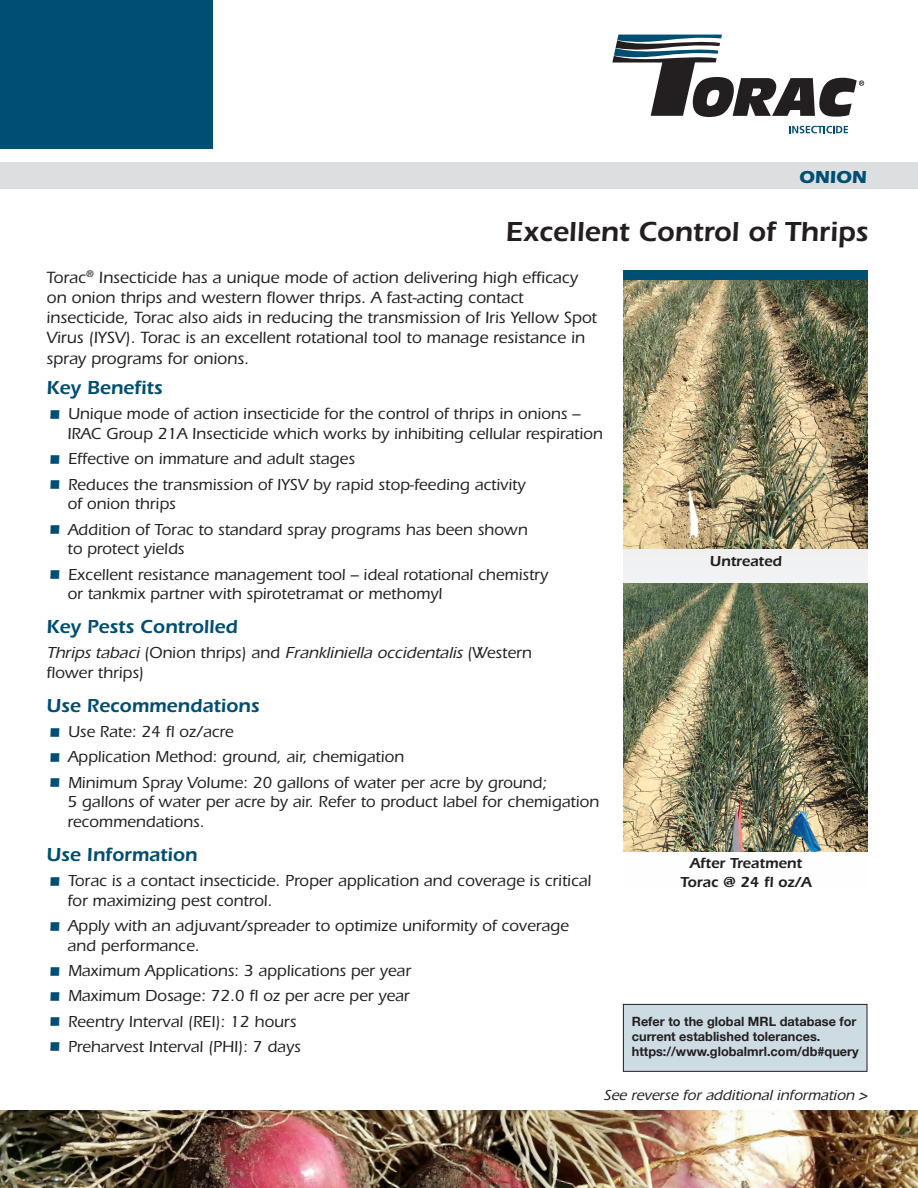
<style>
.page{position:relative;width:918px;height:1188px;background:#fff}
.page>*{position:absolute;margin:0;border:0;box-sizing:border-box;transform-origin:0 0}
.t1{font:600 28.5px "Itc Eras";color:#231f20}
.t2{font:600 19.5px "Itc Eras";color:#004e71}
.t3{font:700 18px "Itc Eras";color:#004e71}
.t4{font:500 16.8px "Itc Eras";color:#231f20}
.t5{font:500 16.5px/19.8px "Itc Eras";color:#231f20}
.t6{font:italic 500 16.5px "Itc Eras";color:#231f20}
.t7{font:600 15px "Itc Eras";color:#231f20}
.t8{font:italic 500 15px "Itc Eras";color:#231f20}
.t9{font:700 12.75px "Helvetica Neue";color:#231f20}
.s1{font-size:28.5px;color:#004e71}
.s2{font-style:normal}
</style>
<div class="page">
<div style="left:623px;top:1004px;width:244px;height:67px;background:#cddbe3"></div>
<div style="left:623px;top:1004px;width:244px;height:68px;border:1px solid #231f20"></div>
<div style="left:623px;top:280px;width:244px;height:718px;background:linear-gradient(to right,#fcfcfc,#fcfcfc)"></div>
<svg style="left:789px;top:126px;width:59px;height:7px"></svg>
<svg style="left:612px;top:35px;width:252px;height:82px"></svg>
<div style="left:0;top:0;width:213px;height:148px;background:#004e71"></div>
<div style="left:0;top:162px;width:918px;height:27px;background:#dddee0"></div>
<div style="left:623px;top:270px;width:244px;height:10px;background:#004e71"></div>
<img style="left:623px;top:281px;width:244px;height:268px">
<img style="left:623px;top:583px;width:244px;height:268px">
<img style="left:0;top:1110px;width:918px;height:78px">
<p class="t3" style="left:799px;top:166px;width:69px">ONION</p>
<p class="t1" style="left:505px;top:215px;width:364px">Excellent Control of Thrips</p>
<p class="t4" style="left:46px;top:268px;width:533px">Torac<sup>®</sup> Insecticide has a unique mode of action delivering high efficacy</p>
<p class="t4" style="left:46px;top:288px;width:479px">on onion thrips and western flower thrips. A fast-acting contact</p>
<p class="t4" style="left:46px;top:308px;width:552px">insecticide, Torac also aids in reducing the transmission of Iris Yellow Spot</p>
<p class="t4" style="left:46px;top:328px;width:540px">Virus (IYSV). Torac is an excellent rotational tool to manage resistance in</p>
<p class="t4" style="left:46px;top:349px;width:204px">spray programs for onions.</p>
<p class="t2" style="left:46px;top:376px;width:118px">Key Benefits</p>
<p class="t5" style="left:67px;top:404px;width:537px;text-indent:-21px"><span class="s1">•</span> Unique mode of action insecticide for the control of thrips in onions –<br>IRAC Group 21A Insecticide which works by inhibiting cellular respiration</p>
<p class="t5" style="left:46px;top:449px;width:310px"><span class="s1">•</span> Effective on immature and adult stages</p>
<p class="t5" style="left:67px;top:474px;width:460px;text-indent:-21px"><span class="s1">•</span> Reduces the transmission of IYSV by rapid stop-feeding activity of onion thrips</p>
<p class="t5" style="left:67px;top:519px;width:462px;text-indent:-21px"><span class="s1">•</span> Addition of Torac to standard spray programs has been shown to protect yields</p>
<p class="t5" style="left:67px;top:564px;width:482px;text-indent:-21px"><span class="s1">•</span> Excellent resistance management tool – ideal rotational chemistry or tankmix partner with spirotetramat or methomyl</p>
<p class="t2" style="left:46px;top:615px;width:193px">Key Pests Controlled</p>
<p class="t6" style="left:46px;top:644px;width:487px">Thrips tabaci <span class="s2">( O n i o n t h r i p s ) a n d</span> Frankliniella occidentalis <span class="s2">( We s t e r n</span></p>
<p class="t5" style="left:46px;top:663px;width:99px">flower thrips)</p>
<p class="t2" style="left:46px;top:694px;width:215px">Use Recommendations</p>
<p class="t5" style="left:46px;top:722px;width:189px"><span class="s1">•</span> Use Rate: 24 fl oz/acre</p>
<p class="t5" style="left:46px;top:747px;width:359px"><span class="s1">•</span> Application Method: ground, air, chemigation</p>
<p class="t5" style="left:67px;top:772px;width:533px;text-indent:-21px"><span class="s1">•</span> Minimum Spray Volume: 20 gallons of water per acre by ground;<br>5 gallons of water per acre by air. Refer to product label for chemigation recommendations.</p>
<p class="t2" style="left:46px;top:843px;width:153px">Use Information</p>
<p class="t5" style="left:67px;top:871px;width:525px;text-indent:-21px"><span class="s1">•</span> Torac is a contact insecticide. Proper application and coverage is critical for maximizing pest control.</p>
<p class="t5" style="left:67px;top:916px;width:503px;text-indent:-21px"><span class="s1">•</span> Apply with an adjuvant/spreader to optimize uniformity of coverage and performance.</p>
<p class="t5" style="left:46px;top:961px;width:366px"><span class="s1">•</span> Maximum Applications: 3 applications per year</p>
<p class="t5" style="left:46px;top:986px;width:365px"><span class="s1">•</span> Maximum Dosage: 72.0 fl oz per acre per year</p>
<p class="t5" style="left:46px;top:1011px;width:251px"><span class="s1">•</span> Reentry Interval (REI): 12 hours</p>
<p class="t5" style="left:46px;top:1037px;width:256px"><span class="s1">•</span> Preharvest Interval (PHI): 7 days</p>
<p class="t7" style="left:710px;top:552px;width:74px">Untreated</p>
<p class="t7" style="left:690px;top:854px;width:114px">After Treatment</p>
<p class="t7" style="left:680px;top:874px;width:133px">Torac @ 24 fl oz/A</p>
<p class="t9" style="left:632px;top:1011px;width:226px">Refer to the global MRL database for</p>
<p class="t9" style="left:632px;top:1027px;width:190px">current established tolerances.</p>
<p class="t9" style="left:632px;top:1042px;width:229px">https://www.globalmrl.com/db#query</p>
<p class="t8" style="left:604px;top:1087px;width:268px">See reverse for additional information &gt;</p>
</div>
